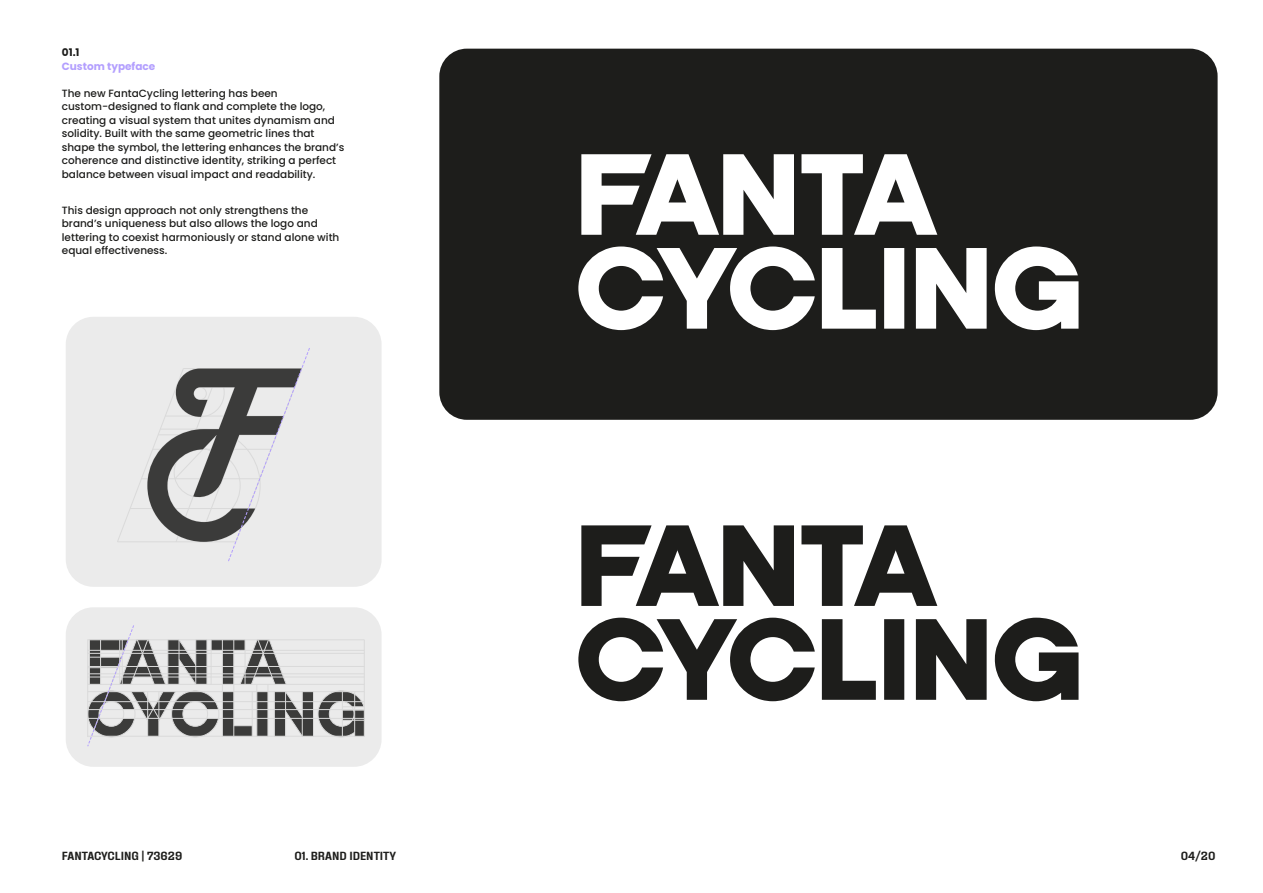
<style>
.page{position:relative;width:1263px;height:893px;background:#fff}
.page>*{position:absolute;margin:0;border:0;box-sizing:border-box;transform-origin:0 0}
.t1{font:600 11.7px "Fixture";color:#1d1d1b}
.t2{font:500 10.5px/13.5px "Poppins";color:#1d1d1b}
.t3{font:700 10.5px "Poppins";color:#b39ffe}
.t4{font:700 10.5px "Poppins";color:#1d1d1b}
</style>
<div class="page">
<div style="left:66px;top:317px;width:316px;height:270px;background:#ebebeb;border-radius:28px"></div>
<div style="left:66px;top:607px;width:316px;height:160px;background:#ebebeb;border-radius:28px"></div>
<div style="left:439px;top:49px;width:778px;height:371px;background:#1d1d1b;border-radius:28px"></div>
<svg style="left:995px;top:246px;width:83px;height:84px"></svg>
<svg style="left:916px;top:248px;width:71px;height:81px"></svg>
<div style="left:884px;top:248px;width:20px;height:81px;background:#fff"></div>
<svg style="left:822px;top:248px;width:54px;height:81px"></svg>
<svg style="left:801px;top:154px;width:136px;height:81px"></svg>
<svg style="left:578px;top:246px;width:237px;height:84px"></svg>
<svg style="left:581px;top:154px;width:213px;height:81px"></svg>
<svg style="left:995px;top:618px;width:83px;height:83px"></svg>
<svg style="left:916px;top:619px;width:71px;height:81px"></svg>
<svg style="left:884px;top:619px;width:20px;height:81px;background:#1f1f1d"></svg>
<svg style="left:822px;top:619px;width:54px;height:81px"></svg>
<svg style="left:801px;top:525px;width:136px;height:81px"></svg>
<svg style="left:578px;top:618px;width:237px;height:83px"></svg>
<svg style="left:581px;top:525px;width:213px;height:81px"></svg>
<svg style="left:87px;top:625px;width:278px;height:122px"></svg>
<svg style="left:117px;top:348px;width:193px;height:214px"></svg>
<p class="t4" style="left:62px;top:47px;width:19px">01.1</p>
<p class="t3" style="left:62px;top:60px;width:95px">Custom typeface</p>
<p class="t2" style="left:62px;top:87px;width:284px">The new FantaCycling lettering has been custom-designed to flank and complete the logo, creating a visual system that unites dynamism and solidity. Built with the same geometric lines that shape the symbol, the lettering enhances the brand’s coherence and distinctive identity, striking a perfect balance between visual impact and readability.</p>
<p class="t2" style="left:62px;top:204px;width:279px">This design approach not only strengthens the brand’s uniqueness but also allows the logo and lettering to coexist harmoniously or stand alone with equal effectiveness.</p>
<p class="t1" style="left:62px;top:848px;width:122px">FANTACYCLING | 73629</p>
<p class="t1" style="left:1181px;top:848px;width:36px">04/20</p>
<p class="t1" style="left:294px;top:848px;width:103px">O1. BRAND IDENTITY</p>
</div>
